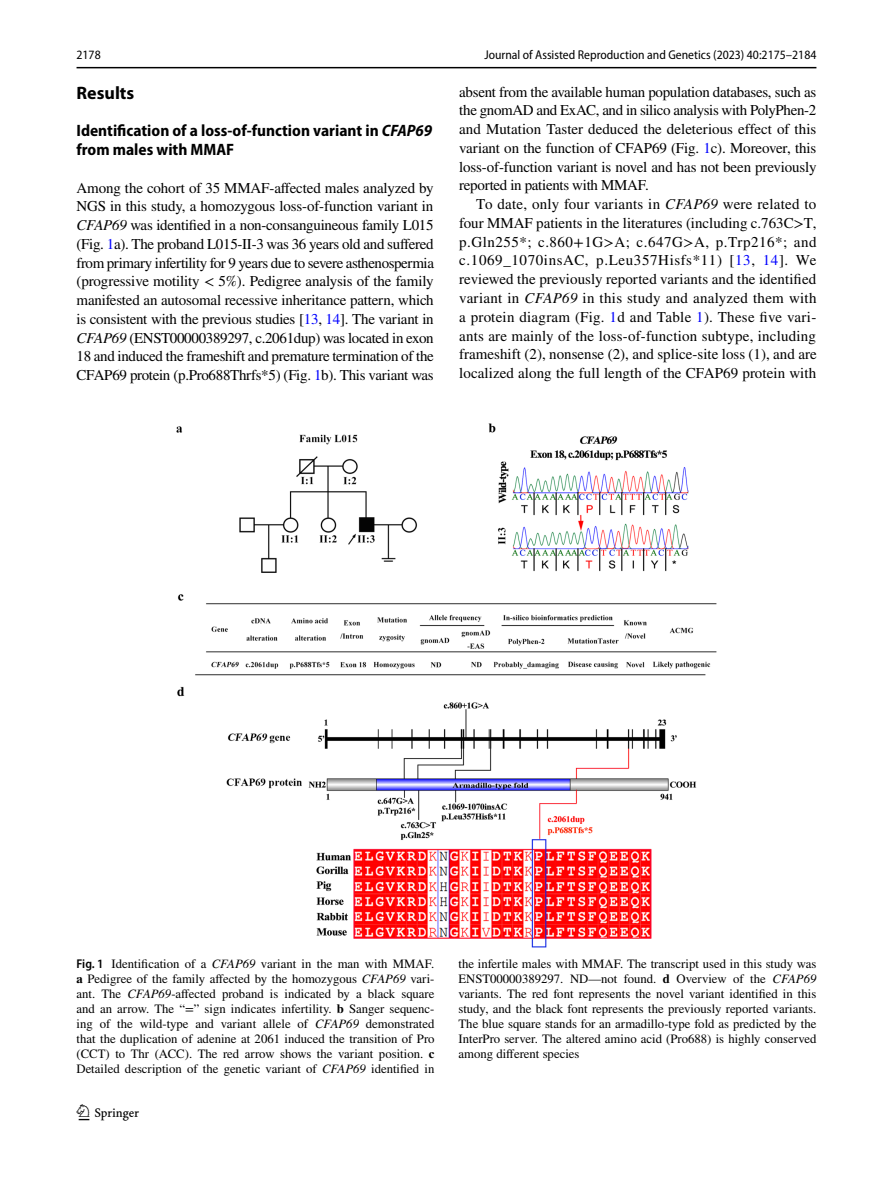
<style>
.page{position:relative;width:893px;height:1187px;background:#fff}
.page>*{position:absolute;margin:0;border:0;box-sizing:border-box;transform-origin:0 0}
.t1{font:22.5px "Springnew Regular 2";color:#000}
.t2{font:700 18px "Myriad Pro";color:#000}
.t3{font:700 semi-condensed 16.5px/18.8px "Myriad Pro";color:#000}
.t4{font:15px/18.8px "STIX";letter-spacing:-.015em;color:#000;text-align:justify}
.t5{font:12.75px/15px "STIX";color:#000;text-align:justify}
.t6{font:semi-condensed 12.75px "Myriad Pro";color:#000}
.s1{font-style:italic}
.s2{color:#00f}
.s3{font-family:"Myriad Pro";font-weight:600;font-stretch:semi-condensed}
.s4{font-weight:700}
</style>
<div class="page">
<hr style="left:77px;top:67px;width:739px;height:1px;background:#000">
<img style="left:176px;top:423px;width:540px;height:524px">
<p class="t6" style="left:77px;top:48px;width:26px">2178</p>
<p class="t6" style="left:484px;top:48px;width:334px">Journal of Assisted Reproduction and Genetics (2023) 40:2175–2184</p>
<p class="t2" style="left:77px;top:81px;width:59px">Results</p>
<p class="t3" style="left:77px;top:122px;width:357px">Identification of a loss‑of‑function variant in <span class="s1">CFAP69 </span>from males with MMAF</p>
<p class="t4" style="left:77px;top:179px;width:359px">Among the cohort of 35 MMAF-affected males analyzed by NGS in this study, a homozygous loss-of-function variant in <span class="s1">CFAP69</span> was identified in a non-consanguineous family L015 (Fig. <span class="s2">1</span>a). The proband L015-II-3 was 36 years old and suffered from primary infertility for 9 years due to severe asthenospermia (progressive motility &lt; 5%). Pedigree analysis of the family manifested an autosomal recessive inheritance pattern, which is consistent with the previous studies [<span class="s2">13</span>, <span class="s2">14</span>]. The variant in <span class="s1">CFAP69</span> (ENST00000389297, c.2061dup) was located in exon 18 and induced the frameshift and premature termination of the CFAP69 protein (p.Pro688Thrfs*5) (Fig. <span class="s2">1</span>b). This variant was</p>
<p class="t4" style="left:459px;top:83px;width:359px">absent from the available human population databases, such as the gnomAD and ExAC, and in silico analysis with PolyPhen-2 and Mutation Taster deduced the deleterious effect of this variant on the function of CFAP69 (Fig. <span class="s2">1</span>c). Moreover, this loss-of-function variant is novel and has not been previously reported in patients with MMAF.</p>
<p class="t4" style="left:459px;top:196px;width:359px;text-indent:17px">To date, only four variants in <span class="s1">CFAP69</span> were related to four MMAF patients in the literatures (including c.763C&gt;T, p.Gln255*; c.860+1G&gt;A; c.647G&gt;A, p.Trp216*; and c.1069_1070insAC, p.Leu357Hisfs*11) [<span class="s2">13</span>, <span class="s2">14</span>]. We reviewed the previously reported variants and the identified variant in <span class="s1">CFAP69</span> in this study and analyzed them with a protein diagram (Fig. <span class="s2">1</span>d and Table <span class="s2">1</span>). These five vari&shy;ants are mainly of the loss-of-function subtype, including frameshift (2), nonsense (2), and splice-site loss (1), and are localized along the full length of the CFAP69 protein with</p>
<p class="t5" style="left:77px;top:957px;width:359px"><span class="s3">Fig. 1</span> Identification of a <span class="s1">CFAP69</span> variant in the man with MMAF. <span class="s4">a</span> Pedigree of the family affected by the homozygous <span class="s1">CFAP69</span> vari&shy;ant. The <span class="s1">CFAP69</span>-affected proband is indicated by a black square and an arrow. The “=” sign indicates infertility. <span class="s4">b</span> Sanger sequenc&shy;ing of the wild-type and variant allele of <span class="s1">CFAP69</span> demonstrated that the duplication of adenine at 2061 induced the transition of Pro (CCT) to Thr (ACC). The red arrow shows the variant position. <span class="s4">c </span>Detailed description of the genetic variant of <span class="s1">CFAP69</span> identified in</p>
<p class="t5" style="left:458px;top:956px;width:359px">the infertile males with MMAF. The transcript used in this study was ENST00000389297. ND—not found. <span class="s4">d</span> Overview of the <span class="s1">CFAP69 </span>variants. The red font represents the novel variant identified in this study, and the black font represents the previously reported variants.<br>The blue square stands for an armadillo-type fold as predicted by the InterPro server. The altered amino acid (Pro688) is highly conserved among different species</p>
<h1 class="t1" style="left:79px;top:1104px;width:62px">1 3</h1>
</div>
